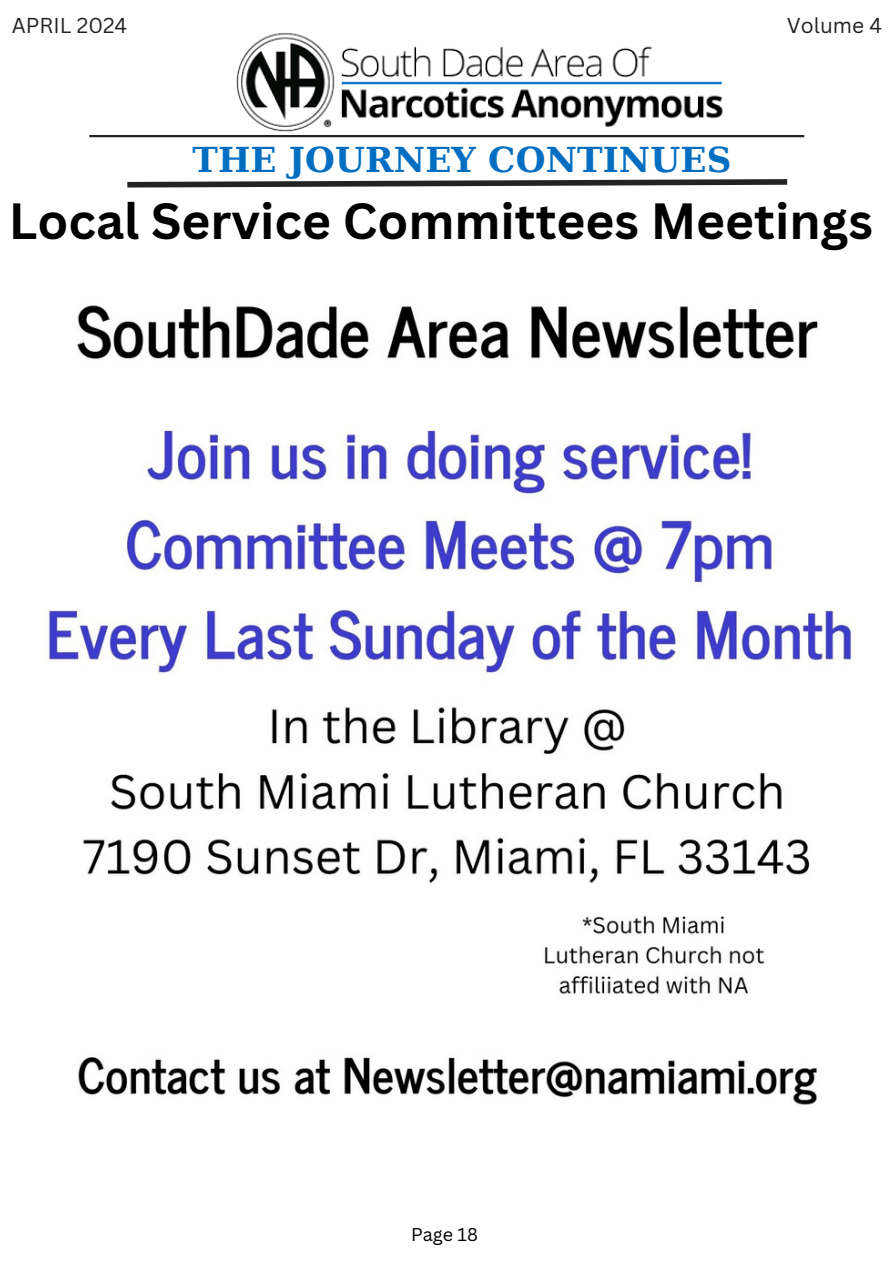
<style>
.page{position:relative;width:894px;height:1264px;background:#fff}
.page>*{position:absolute;margin:0;border:0;box-sizing:border-box;transform-origin:0 0}
.t1{font:700 49.5px "Canva Sans";color:#000}
.t2{font:700 34.2px "DejaVu Serif";letter-spacing:.005em;color:#016ec1}
.t3{font:21px "Canva Sans";color:#242323}
.t4{font:18px "Canva Sans";color:#000}
</style>
<div class="page">
<hr style="left:89px;top:135px;width:715px;height:2px;background:#242323">
<img style="left:236px;top:33px;width:487px;height:99px">
<img style="left:48px;top:305px;width:806px;height:800px">
<svg style="left:127px;top:179px;width:661px;height:9px"></svg>
<p class="t3" style="left:12px;top:11px;width:117px">APRIL 2024</p>
<p class="t3" style="left:786px;top:11px;width:97px">Volume 4</p>
<p class="t2" style="left:192px;top:140px;width:540px">THE JOURNEY CONTINUES</p>
<p class="t1" style="left:9px;top:186px;width:865px">Local Service Committees Meetings</p>
<p class="t4" style="left:411px;top:1221px;width:68px">Page 18</p>
</div>
